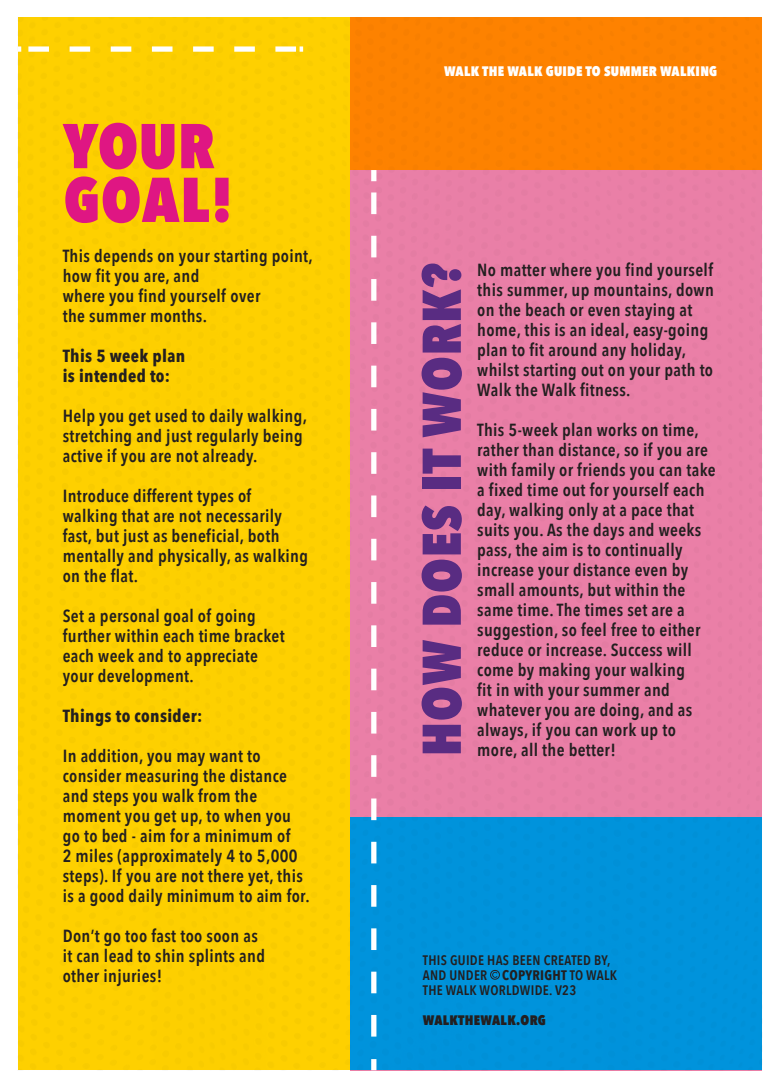
<style>
.page{position:relative;width:780px;height:1088px;background:#fff}
.page>*{position:absolute;margin:0;border:0;box-sizing:border-box;transform-origin:0 0}
.t1{font:800 62.5px/53.8px "Avenir Next Condensed";letter-spacing:.02em;color:#df1683}
.t2{font:800 54px "Avenir Next Condensed";letter-spacing:.02em;color:#592c82}
.t3{font:600 17.5px/20px "Avenir Next Condensed";letter-spacing:.02em;color:#231f20}
.t4{font:700 17.5px/20px "Avenir Next Condensed";letter-spacing:.02em;color:#231f20}
.t5{font:600 13.75px/15px "Avenir Next Condensed";letter-spacing:.02em;color:#231f20}
.t6{font:800 13.75px "Avenir Next Condensed";letter-spacing:.02em;color:#fff}
.t7{font:800 13.75px "Avenir Next Condensed";letter-spacing:.02em;color:#231f20}
.s1{font-weight:700}
</style>
<div class="page">
<img style="left:18px;top:18px;width:744px;height:1052px">
<svg style="left:490px;top:970px;width:10px;height:10px"></svg>
<div style="left:371px;top:1059px;width:5px;height:11px;background:#fff"></div>
<svg style="left:371px;top:192px;width:5px;height:844px"></svg>
<div style="left:371px;top:170px;width:5px;height:11px;background:#fff"></div>
<svg style="left:18px;top:46px;width:3px;height:6px"></svg>
<svg style="left:28px;top:46px;width:275px;height:6px"></svg>
<p class="t1" style="left:64px;top:119px;width:170px">YOUR<br>GOAL!</p>
<p class="t3" style="left:63px;top:246px;width:251px">This depends on your starting point, how fit you are, and<br>where you find yourself over<br>the summer months.</p>
<p class="t4" style="left:63px;top:346px;width:124px">This 5 week plan is intended to:</p>
<p class="t3" style="left:63px;top:406px;width:246px">Help you get used to daily walking, stretching and just regularly being active if you are not already.</p>
<p class="t3" style="left:63px;top:486px;width:247px">Introduce different types of walking that are not necessarily fast, but just as beneficial, both mentally and physically, as walking on the flat.</p>
<p class="t3" style="left:63px;top:606px;width:223px">Set a personal goal of going further within each time bracket each week and to appreciate your development.</p>
<p class="t4" style="left:63px;top:706px;width:141px">Things to consider:</p>
<p class="t3" style="left:63px;top:746px;width:248px">In addition, you may want to consider measuring the distance and steps you walk from the moment you get up, to when you go to bed - aim for a minimum of<br>2 miles (approximately 4 to 5,000 steps). If you are not there yet, this is a good daily minimum to aim for.</p>
<p class="t3" style="left:63px;top:926px;width:204px">Don’t go too fast too soon as it can lead to shin splints and other injuries!</p>
<p class="t6" style="left:444px;top:63px;width:275px">WALK THE WALK GUIDE TO SUMMER WALKING</p>
<p class="t2" style="left:408px;top:756px;width:494px;rotate:-90deg">HOW DOES IT WORK?</p>
<p class="t3" style="left:477px;top:259px;width:238px">No matter where you find yourself this summer, up mountains, down on the beach or even staying at home, this is an ideal, easy-going plan to fit around any holiday, whilst starting out on your path to<br>Walk the Walk fitness.</p>
<p class="t3" style="left:477px;top:419px;width:240px">This 5-week plan works on time, rather than distance, so if you are with family or friends you can take a fixed time out for yourself each day, walking only at a pace that suits you. As the days and weeks pass, the aim is to continually increase your distance even by small amounts, but within the same time. The times set are a suggestion, so feel free to either reduce or increase. Success will come by making your walking<br>fit in with your summer and whatever you are doing, and as always, if you can work up to more, all the better!</p>
<p class="t5" style="left:423px;top:952px;width:195px">THIS GUIDE HAS BEEN CREATED BY,<br>AND UNDER <span class="s1">COPYRIGHT</span> TO WALK<br>THE WALK WORLDWIDE. V23</p>
<p class="t7" style="left:423px;top:1012px;width:124px">WALKTHEWALK.ORG</p>
</div>
